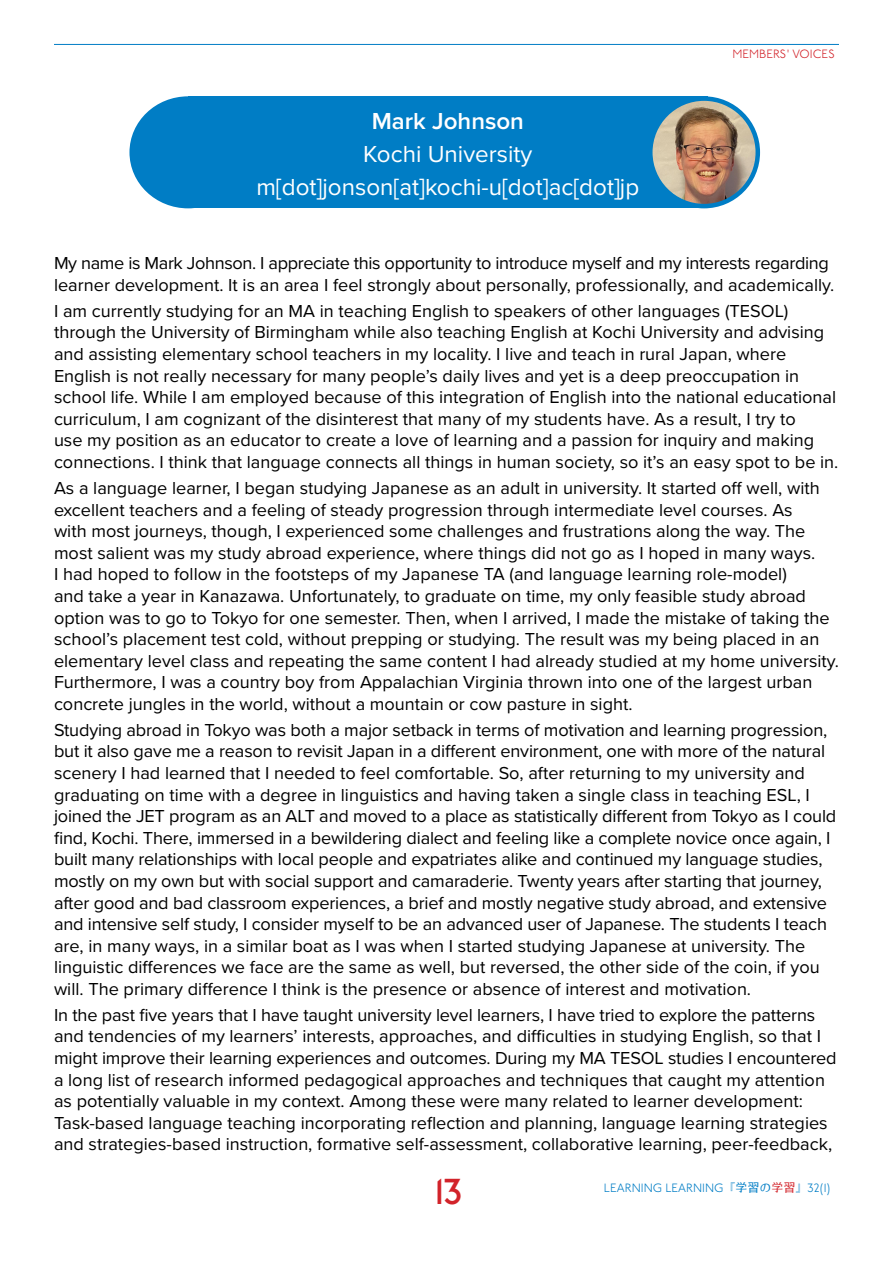
<style>
.page{position:relative;width:893px;height:1263px;background:#fff}
.page>*{position:absolute;margin:0;border:0;box-sizing:border-box;transform-origin:0 0}
.t1{font:500 36px "P22 Underground";color:#d2232a}
.t2{font:24px/33px "Proxima Nova";color:#fff;text-align:center}
.t3{font:600 24px "Proxima Nova";color:#fff}
.t4{font:18px/21.6px "Proxima Nova";color:#000}
.t5{font:300 12px "P22 Underground";color:#007dc5}
.t6{font:300 12px "P22 Underground";color:#d2232a}
.s1{font-family:"AB hiro";font-weight:400}
.s2{font-family:"AB hiro";font-weight:400;color:#d2232a}
</style>
<div class="page">
<hr style="left:54px;top:44px;width:785px;height:1px;background:#007dc5">
<div style="left:188px;top:97px;width:519px;height:111px;background:#007dc5"></div>
<div style="left:132px;top:99px;width:112px;height:107px;background:#007dc5;border-radius:50%"></div>
<div style="left:129px;top:96px;width:118px;height:112px;border:5px solid #007dc5;border-radius:50%"></div>
<img style="left:650px;top:99px;width:108px;height:107px;border-radius:54px">
<div style="left:648px;top:96px;width:112px;height:112px;border:5px solid #007dc5;border-radius:50%"></div>
<h2 class="t3" style="left:372px;top:103px;width:154px">Mark Johnson</h2>
<h2 class="t2" style="left:256px;top:136px;width:384px">Kochi University m[dot]jonson[at]kochi-u[dot]ac[dot]jp</h2>
<p class="t6" style="left:732px;top:47px;width:104px">MEMBERS' VOICES</p>
<p class="t4" style="left:54px;top:252px;width:782px">My name is Mark Johnson. I appreciate this opportunity to introduce myself and my interests regarding learner development. It is an area I feel strongly about personally, professionally, and academically.</p>
<p class="t4" style="left:54px;top:299px;width:786px">I am currently studying for an MA in teaching English to speakers of other languages (TESOL) through the University of Birmingham while also teaching English at Kochi University and advising and assisting elementary school teachers in my locality. I live and teach in rural Japan, where English is not really necessary for many people’s daily lives and yet is a deep preoccupation in school life. While I am employed because of this integration of English into the national educational curriculum, I am cognizant of the disinterest that many of my students have. As a result, I try to<br>use my position as an educator to create a love of learning and a passion for inquiry and making connections. I think that language connects all things in human society, so it’s an easy spot to be in.</p>
<p class="t4" style="left:54px;top:476px;width:786px">As a language learner, I began studying Japanese as an adult in university. It started off well, with excellent teachers and a feeling of steady progression through intermediate level courses. As<br>with most journeys, though, I experienced some challenges and frustrations along the way. The most salient was my study abroad experience, where things did not go as I hoped in many ways.<br>I had hoped to follow in the footsteps of my Japanese TA (and language learning role-model)<br>and take a year in Kanazawa. Unfortunately, to graduate on time, my only feasible study abroad option was to go to Tokyo for one semester. Then, when I arrived, I made the mistake of taking the school’s placement test cold, without prepping or studying. The result was my being placed in an elementary level class and repeating the same content I had already studied at my home university.<br>Furthermore, I was a country boy from Appalachian Virginia thrown into one of the largest urban concrete jungles in the world, without a mountain or cow pasture in sight.</p>
<p class="t4" style="left:54px;top:718px;width:784px">Studying abroad in Tokyo was both a major setback in terms of motivation and learning progression, but it also gave me a reason to revisit Japan in a different environment, one with more of the natural scenery I had learned that I needed to feel comfortable. So, after returning to my university and graduating on time with a degree in linguistics and having taken a single class in teaching ESL, I joined the JET program as an ALT and moved to a place as statistically different from Tokyo as I could find, Kochi. There, immersed in a bewildering dialect and feeling like a complete novice once again, I built many relationships with local people and expatriates alike and continued my language studies, mostly on my own but with social support and camaraderie. Twenty years after starting that journey, after good and bad classroom experiences, a brief and mostly negative study abroad, and extensive and intensive self study, I consider myself to be an advanced user of Japanese. The students I teach are, in many ways, in a similar boat as I was when I started studying Japanese at university. The linguistic differences we face are the same as well, but reversed, the other side of the coin, if you will. The primary difference I think is the presence or absence of interest and motivation.</p>
<p class="t4" style="left:54px;top:1003px;width:784px">In the past five years that I have taught university level learners, I have tried to explore the patterns and tendencies of my learners’ interests, approaches, and difficulties in studying English, so that I might improve their learning experiences and outcomes. During my MA TESOL studies I encountered a long list of research informed pedagogical approaches and techniques that caught my attention as potentially valuable in my context. Among these were many related to learner development:<br>Task-based language teaching incorporating reflection and planning, language learning strategies and strategies-based instruction, formative self-assessment, collaborative learning, peer-feedback,</p>
<h1 class="t1" style="left:435px;top:1172px;width:29px">13</h1>
<p class="t5" style="left:604px;top:1181px;width:228px">LEARNING LEARNING<span class="s1">『学習の</span><span class="s2">学習</span><span class="s1">』</span>32(1)</p>
</div>
